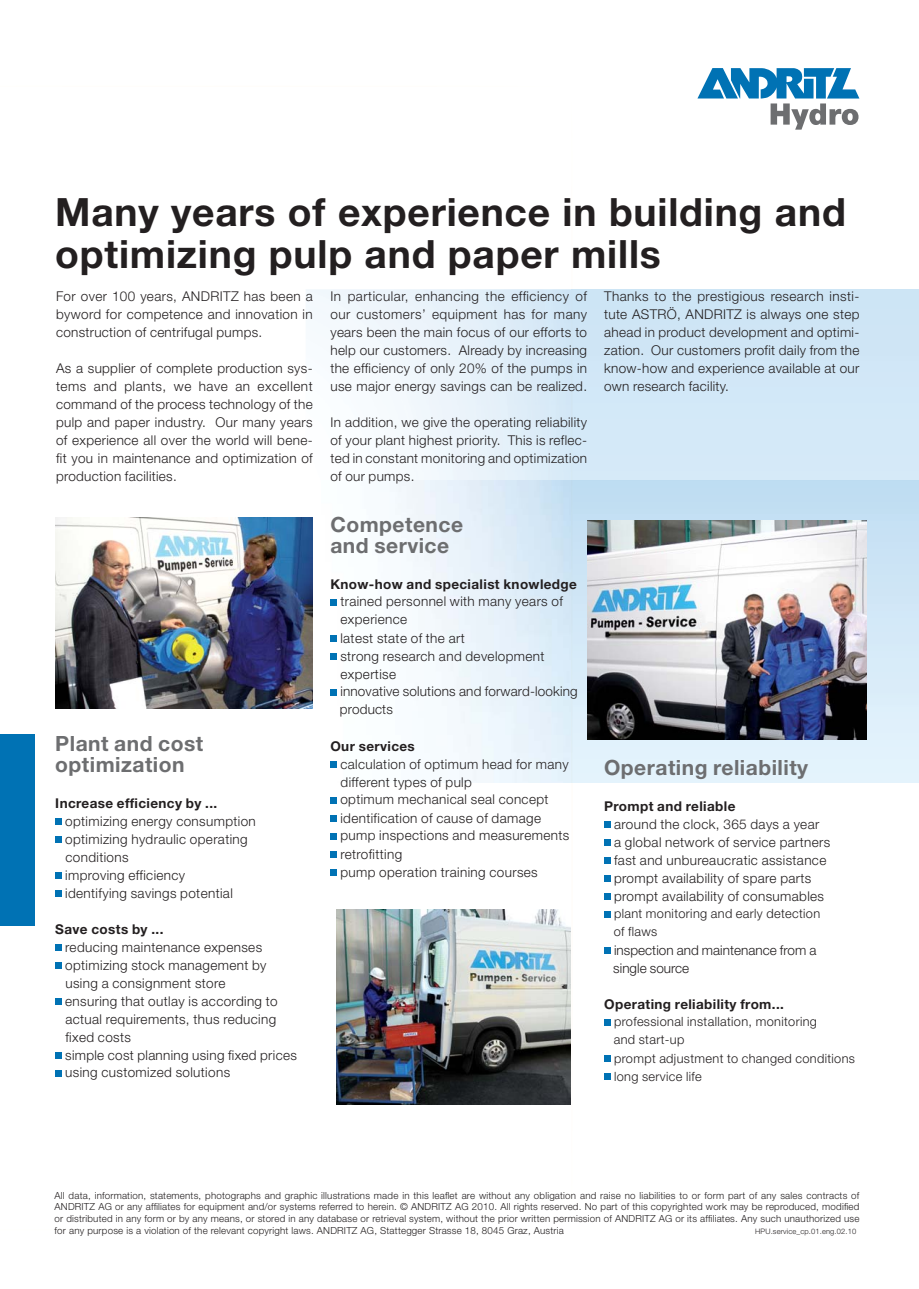
<style>
.page{position:relative;width:919px;height:1289px;background:#fff}
.page>*{position:absolute;margin:0;border:0;box-sizing:border-box;transform-origin:0 0}
.t1{font:700 39px/42px "Helvetica Neue";letter-spacing:.02em;color:#231f20}
.t2{font:700 21px/21px "Helvetica Neue";letter-spacing:.025em;color:#6d6e70}
.t3{font:300 13.5px/18px "Helvetica Neue";letter-spacing:.03em;color:#231f20}
.t4{font:700 13.5px "Helvetica Neue";letter-spacing:.03em;color:#231f20}
.t5{font:300 13.5px/18px "Helvetica Neue";letter-spacing:.005em;color:#231f20}
.t6{font:300 12.75px/18px "Helvetica Neue";letter-spacing:.03em;color:#231f20}
.t7{font:300 9.75px/11.7px "Helvetica Neue";letter-spacing:.02em;color:#231f20;text-align:justify}
.t8{font:300 7.5px "Helvetica Neue";letter-spacing:.02em;color:#231f20}
</style>
<div class="page">
<div style="left:573px;top:289px;width:345px;height:191px;background:#d2e7f7"></div>
<div style="left:573px;top:480px;width:345px;height:302px;background:linear-gradient(to bottom,#c0ddf2,#e6f4fd)"></div>
<img style="left:321px;top:480px;width:249px;height:302px">
<img style="left:521px;top:761px;width:52px;height:344px">
<div style="left:0;top:733px;width:34px;height:192px;background:#0072b4"></div>
<svg style="left:697px;top:68px;width:162px;height:62px"></svg>
<img style="left:55px;top:517px;width:258px;height:191px">
<img style="left:587px;top:520px;width:279px;height:219px">
<img style="left:336px;top:909px;width:234px;height:195px">
<div style="left:330px;top:599px;width:7px;height:6px;background:#0072b4"></div>
<div style="left:330px;top:635px;width:7px;height:6px;background:#0072b4"></div>
<div style="left:330px;top:653px;width:7px;height:6px;background:#0072b4"></div>
<div style="left:330px;top:689px;width:7px;height:6px;background:#0072b4"></div>
<div style="left:330px;top:761px;width:7px;height:6px;background:#0072b4"></div>
<div style="left:330px;top:797px;width:7px;height:6px;background:#0072b4"></div>
<div style="left:330px;top:815px;width:7px;height:6px;background:#0072b4"></div>
<div style="left:330px;top:833px;width:7px;height:6px;background:#0072b4"></div>
<div style="left:330px;top:851px;width:7px;height:6px;background:#0072b4"></div>
<div style="left:330px;top:869px;width:7px;height:6px;background:#0072b4"></div>
<svg style="left:604px;top:821px;width:6px;height:6px"></svg>
<svg style="left:604px;top:839px;width:6px;height:6px"></svg>
<svg style="left:604px;top:857px;width:6px;height:6px"></svg>
<svg style="left:604px;top:875px;width:6px;height:6px"></svg>
<svg style="left:604px;top:893px;width:6px;height:6px"></svg>
<svg style="left:604px;top:911px;width:6px;height:6px"></svg>
<svg style="left:604px;top:947px;width:6px;height:6px"></svg>
<svg style="left:604px;top:1019px;width:6px;height:6px"></svg>
<svg style="left:604px;top:1055px;width:6px;height:6px"></svg>
<svg style="left:604px;top:1073px;width:6px;height:6px"></svg>
<div style="left:55px;top:818px;width:7px;height:6px;background:#0072b4"></div>
<div style="left:55px;top:836px;width:7px;height:6px;background:#0072b4"></div>
<div style="left:55px;top:872px;width:7px;height:6px;background:#0072b4"></div>
<div style="left:55px;top:890px;width:7px;height:6px;background:#0072b4"></div>
<div style="left:55px;top:944px;width:7px;height:6px;background:#0072b4"></div>
<div style="left:55px;top:962px;width:7px;height:6px;background:#0072b4"></div>
<div style="left:55px;top:998px;width:7px;height:6px;background:#0072b4"></div>
<div style="left:55px;top:1052px;width:7px;height:6px;background:#0072b4"></div>
<div style="left:55px;top:1070px;width:7px;height:6px;background:#0072b4"></div>
<h1 class="t1" style="left:55px;top:195px;width:792px">Many years of experience in building and optimizing pulp and paper mills</h1>
<p class="t3" style="left:330px;top:288px;width:258px;text-align:justify">In particular, enhancing the efficiency of our customers’ equipment has for many years been the main focus of our efforts to help our customers. Already by increasing the efficiency of only 20% of the pumps in use major energy savings can be realized.</p>
<p class="t3" style="left:330px;top:414px;width:258px;text-align:justify">In addition, we give the operating reliability of your plant highest priority. This is reflec&shy;ted in constant monitoring and optimization of our pumps.</p>
<p class="t3" style="left:56px;top:288px;width:258px;text-align:justify">For over 100 years, ANDRITZ has been a byword for competence and innovation in construction of centrifugal pumps.</p>
<p class="t3" style="left:56px;top:360px;width:258px;text-align:justify">As a supplier of complete production sys&shy;tems and plants, we have an excellent command of the process technology of the pulp and paper industry. Our many years of experience all over the world will bene&shy;fit you in maintenance and optimization of production facilities.</p>
<p class="t3" style="left:604px;top:288px;width:257px;text-align:justify">Thanks to the prestigious research insti&shy;tute ASTRÖ, ANDRITZ is always one step ahead in product development and optimi&shy;zation. Our customers profit daily from the know-how and experience available at our own research facility.</p>
<h2 class="t2" style="left:55px;top:735px;width:149px">Plant and cost optimization</h2>
<p class="t4" style="left:55px;top:798px;width:163px">Increase efficiency by ...</p>
<p class="t3" style="left:65px;top:813px;width:192px">optimizing energy consumption optimizing hydraulic operating conditions<br>improving efficiency<br>identifying savings potential</p>
<p class="t4" style="left:55px;top:924px;width:110px">Save costs by ...</p>
<p class="t3" style="left:65px;top:939px;width:233px">reducing maintenance expenses optimizing stock management by using a consignment store<br>ensuring that outlay is according to actual requirements, thus reducing fixed costs<br>simple cost planning using fixed prices</p>
<p class="t3" style="left:65px;top:1064px;width:166px">using customized solutions</p>
<h2 class="t2" style="left:330px;top:516px;width:134px">Competence and service</h2>
<p class="t4" style="left:330px;top:579px;width:248px">Know-how and specialist knowledge</p>
<p class="t3" style="left:340px;top:593px;width:224px">trained personnel with many years of experience</p>
<p class="t3" style="left:340px;top:630px;width:206px">latest state of the art<br>strong research and development expertise</p>
<p class="t3" style="left:340px;top:683px;width:239px">innovative solutions and forward-looking products</p>
<p class="t4" style="left:330px;top:741px;width:86px">Our services</p>
<p class="t3" style="left:340px;top:756px;width:230px">calculation of optimum head for many different types of pulp</p>
<p class="t3" style="left:340px;top:790px;width:210px;line-height:19.5px">optimum mechanical seal concept identification of cause of damage</p>
<p class="t3" style="left:340px;top:826px;width:230px;line-height:19.5px">pump inspections and measurements retrofitting</p>
<p class="t3" style="left:340px;top:864px;width:199px">pump operation training courses</p>
<h2 class="t2" style="left:604px;top:759px;width:205px">Operating reliability</h2>
<p class="t4" style="left:604px;top:801px;width:133px">Prompt and reliable</p>
<p class="t3" style="left:614px;top:816px;width:218px">around the clock, 365 days a year<br>a global network of service partners fast and unbureaucratic assistance prompt availability of spare parts prompt availability of consumables</p>
<p class="t6" style="left:613px;top:905px;width:208px">plant monitoring and early detection of flaws</p>
<p class="t5" style="left:613px;top:942px;width:204px">inspection and maintenance from a single source</p>
<p class="t4" style="left:604px;top:999px;width:181px">Operating reliability from...</p>
<p class="t6" style="left:613px;top:1013px;width:205px">professional installation, monitoring and start-up</p>
<p class="t6" style="left:614px;top:1050px;width:242px">prompt adjustment to changed conditions long service life</p>
<p class="t7" style="left:55px;top:1190px;width:806px">All data, information, statements, photographs and graphic illustrations made in this leaflet are without any obligation and raise no liabilities to or form part of any sales contracts of ANDRITZ AG or any affiliates for equipment and/or systems referred to herein. © ANDRITZ AG 2010. All rights reserved. No part of this copyrighted work may be reproduced, modified or distributed in any form or by any means, or stored in any database or retrieval system, without the prior written permission of ANDRITZ AG or its affiliates. Any such unauthorized use for any purpose is a violation of the relevant copyright laws. ANDRITZ AG, Stattegger Strasse 18, 8045 Graz, Austria</p>
<p class="t8" style="left:755px;top:1228px;width:103px">HPU.service_cp.01.eng.02.10</p>
</div>
